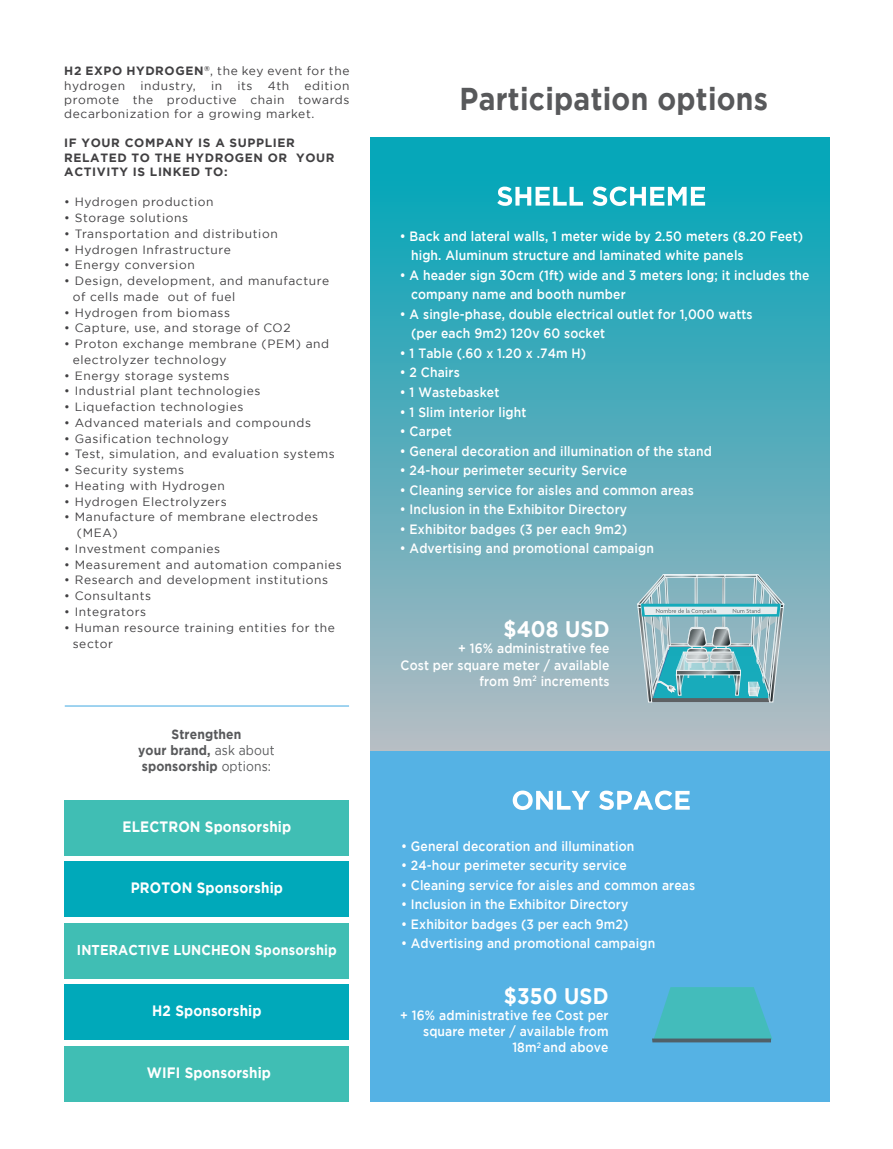
<style>
.page{position:relative;width:893px;height:1149px;background:#fff}
.page>*{position:absolute;margin:0;border:0;box-sizing:border-box;transform-origin:0 0}
.t1{font:700 31.5px "Gotham";letter-spacing:.01em;color:#58595b;scale:.9 1}
.t2{font:700 22.5px "Gotham";letter-spacing:.01em;color:#fff;scale:.9 1}
.t3{font:700 15px "Gotham";letter-spacing:.01em;color:#fff;scale:.9 1}
.t4{font:700 14.25px "Gotham";letter-spacing:.01em;color:#fff;scale:.9 1}
.t5{font:500 13.5px/16.2px "Gotham";letter-spacing:.01em;color:#fff;scale:.9 1}
.t6{font:700 13.5px/16.2px "Gotham";letter-spacing:.01em;color:#58595b;text-align:center;scale:.9 1}
.t7{font:12px/15.8px "Gotham";letter-spacing:.05em;color:#414042}
.t8{font:700 12px/14.4px "Gotham";letter-spacing:.05em;color:#414042}
.s1{font-weight:700}
.s2{font-weight:400}
</style>
<div class="page">
<div style="left:65px;top:922px;width:284px;height:55px;background:#40beb4"></div>
<div style="left:65px;top:1045px;width:284px;height:55px;background:#40beb4"></div>
<div style="left:65px;top:984px;width:284px;height:55px;background:#00a9ba"></div>
<div style="left:65px;top:799px;width:284px;height:55px;background:#40beb4"></div>
<div style="left:65px;top:861px;width:284px;height:55px;background:#00a9ba"></div>
<div style="left:371px;top:138px;width:459px;height:612px;background:linear-gradient(to bottom,#00a3b7,#b2b9c2)"></div>
<div style="left:371px;top:750px;width:459px;height:350px;background:#55b2e4"></div>
<hr style="left:65px;top:705px;width:284px;height:1px;background:#55b2e4">
<svg style="left:637px;top:574px;width:147px;height:128px;background:#86b8c1"></svg>
<div style="left:676px;top:670px;width:65px;height:4px;border:1px solid #fff"></div>
<svg style="left:497px;top:186px;width:86px;height:20px"></svg>
<svg style="left:592px;top:186px;width:113px;height:20px"></svg>
<svg style="left:654px;top:987px;width:118px;height:52px;background:#45bac1"></svg>
<svg style="left:652px;top:1038px;width:119px;height:4px"></svg>
<svg style="left:513px;top:790px;width:77px;height:19px"></svg>
<svg style="left:599px;top:790px;width:91px;height:19px"></svg>
<p class="t7" style="left:64px;top:64px;width:287px;line-height:14.4px"><span class="s1">H2 EXPO HYDROGEN</span><sup>®</sup>, the key event for the hydrogen</p>
<p class="t7" style="left:64px;top:78px;width:287px;line-height:14.4px;text-align:justify;text-indent:240px">edition promote the productive chain towards decarbonization for a growing market.</p>
<p class="t8" style="left:64px;top:135px;width:272px">IF YOUR COMPANY IS A SUPPLIER<br>RELATED TO THE HYDROGEN OR YOUR<br>ACTIVITY IS LINKED TO:</p>
<p class="t7" style="left:64px;top:194px;width:151px">• Hydrogen production</p>
<p class="t7" style="left:64px;top:210px;width:125px">• Storage solutions</p>
<p class="t7" style="left:64px;top:225px;width:215px">• Transportation and distribution</p>
<p class="t7" style="left:64px;top:241px;width:168px">• Hydrogen Infrastructure</p>
<p class="t7" style="left:64px;top:257px;width:132px">• Energy conversion</p>
<p class="t7" style="left:73px;top:273px;width:258px;text-indent:-8px">• Design, development, and manufacture of cells made out of fuel</p>
<p class="t7" style="left:64px;top:304px;width:167px">• Hydrogen from biomass</p>
<p class="t7" style="left:64px;top:320px;width:228px">• Capture, use, and storage of CO2</p>
<p class="t7" style="left:73px;top:336px;width:258px;text-indent:-8px">• Proton exchange membrane (PEM) and electrolyzer technology</p>
<p class="t7" style="left:64px;top:367px;width:167px">• Energy storage systems</p>
<p class="t7" style="left:64px;top:383px;width:198px">• Industrial plant technologies</p>
<p class="t7" style="left:64px;top:398px;width:181px">• Liquefaction technologies</p>
<p class="t7" style="left:64px;top:414px;width:248px">• Advanced materials and compounds</p>
<p class="t7" style="left:64px;top:430px;width:166px">• Gasification technology</p>
<p class="t7" style="left:64px;top:446px;width:272px">• Test, simulation, and evaluation systems</p>
<p class="t7" style="left:64px;top:461px;width:121px">• Security systems</p>
<p class="t7" style="left:64px;top:477px;width:162px">• Heating with Hydrogen</p>
<p class="t7" style="left:64px;top:493px;width:164px">• Hydrogen Electrolyzers</p>
<p class="t7" style="left:77px;top:509px;width:243px;text-indent:-13px">• Manufacture of membrane electrodes (MEA)</p>
<p class="t7" style="left:64px;top:540px;width:157px">• Investment companies</p>
<p class="t7" style="left:64px;top:556px;width:279px">• Measurement and automation companies</p>
<p class="t7" style="left:64px;top:572px;width:265px">• Research and development institutions</p>
<p class="t7" style="left:64px;top:587px;width:88px">• Consultants</p>
<p class="t7" style="left:64px;top:603px;width:83px">• Integrators</p>
<p class="t7" style="left:73px;top:619px;width:264px;text-indent:-8px">• Human resource training entities for the sector</p>
<p class="t7" style="left:141px;top:77px;width:57px">industry,</p>
<p class="t7" style="left:211px;top:77px;width:13px">in</p>
<p class="t7" style="left:237px;top:77px;width:17px">its</p>
<p class="t7" style="left:268px;top:77px;width:23px">4th</p>
<p class="t6" style="left:138px;top:725px;width:153px">Strengthen<br>your brand, <span class="s2">ask about </span>sponsorship <span class="s2">options:</span></p>
<p class="t3" style="left:123px;top:817px;width:189px">ELECTRON Sponsorship</p>
<p class="t3" style="left:131px;top:878px;width:171px">PROTON Sponsorship</p>
<p class="t4" style="left:77px;top:940px;width:290px">INTERACTIVE LUNCHEON Sponsorship</p>
<p class="t3" style="left:152px;top:1001px;width:123px">H2 Sponsorship</p>
<p class="t3" style="left:147px;top:1063px;width:139px">WIFI Sponsorship</p>
<h1 class="t1" style="left:460px;top:81px;width:344px">Participation options</h1>
<p class="t5" style="left:411px;top:226px;width:437px;line-height:19.5px;text-indent:-11px">• Back and lateral walls, 1 meter wide by 2.50 meters (8.20 Feet) high. Aluminum structure and laminated white panels</p>
<p class="t5" style="left:411px;top:265px;width:444px;line-height:19.5px;text-indent:-11px">• A header sign 30cm (1ft) wide and 3 meters long; it includes the company name and booth number</p>
<p class="t5" style="left:411px;top:304px;width:381px;line-height:19.5px;text-indent:-11px">• A single-phase, double electrical outlet for 1,000 watts (per each 9m2) 120v 60 socket</p>
<p class="t5" style="left:400px;top:345px;width:209px">• 1 Table (.60 x 1.20 x .74m H)</p>
<p class="t5" style="left:400px;top:364px;width:68px">• 2 Chairs</p>
<p class="t5" style="left:400px;top:383px;width:112px">• 1 Wastebasket</p>
<p class="t5" style="left:400px;top:403px;width:142px">• 1 Slim interior light</p>
<p class="t5" style="left:400px;top:422px;width:59px">• Carpet</p>
<p class="t5" style="left:400px;top:442px;width:348px">• General decoration and illumination of the stand</p>
<p class="t5" style="left:400px;top:461px;width:254px">• 24-hour perimeter security Service</p>
<p class="t5" style="left:400px;top:481px;width:328px">• Cleaning service for aisles and common areas</p>
<p class="t5" style="left:400px;top:500px;width:254px">• Inclusion in the Exhibitor Directory</p>
<p class="t5" style="left:400px;top:520px;width:254px">• Exhibitor badges (3 per each 9m2)</p>
<p class="t5" style="left:400px;top:539px;width:284px">• Advertising and promotional campaign</p>
<h2 class="t2" style="left:503px;top:616px;width:119px">$408 USD</h2>
<p class="t5" style="left:401px;top:640px;width:234px;text-align:right">+ 16% administrative fee<br>Cost per square meter / available from 9m<sup>2</sup> increments</p>
<p class="t5" style="left:401px;top:837px;width:261px">• General decoration and illumination</p>
<p class="t5" style="left:401px;top:856px;width:252px">• 24-hour perimeter security service</p>
<p class="t5" style="left:401px;top:876px;width:328px">• Cleaning service for aisles and common areas</p>
<p class="t5" style="left:401px;top:895px;width:254px">• Inclusion in the Exhibitor Directory</p>
<p class="t5" style="left:401px;top:915px;width:254px">• Exhibitor badges (3 per each 9m2)</p>
<p class="t5" style="left:401px;top:934px;width:284px">• Advertising and promotional campaign</p>
<h2 class="t2" style="left:504px;top:982px;width:118px">$350 USD</h2>
<p class="t5" style="left:400px;top:1006px;width:233px;text-align:right">+ 16% administrative fee Cost per square meter / available from<br>18m<sup>2</sup> and above</p>
</div>
